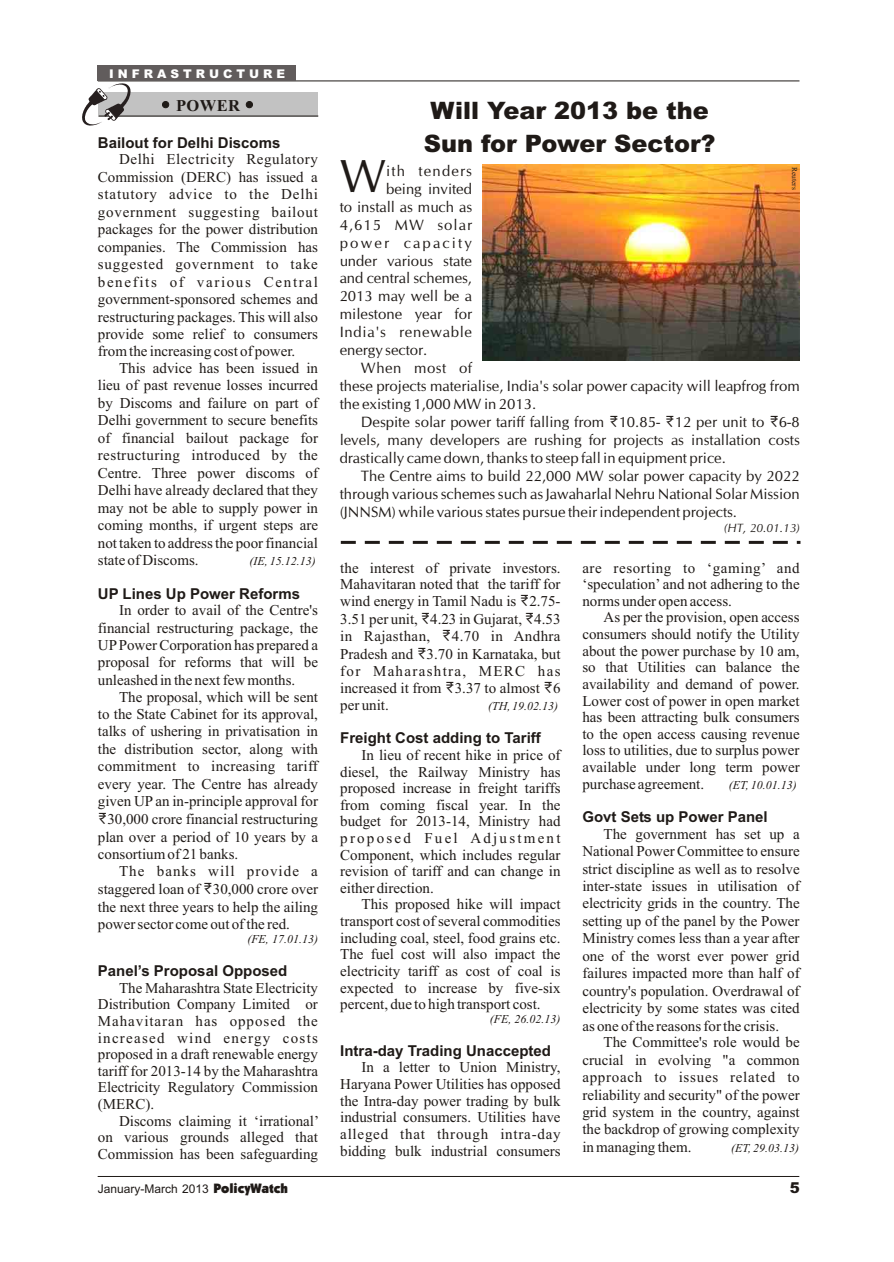
<style>
.page{position:relative;width:894px;height:1262px;background:#fff}
.page>*{position:absolute;margin:0;border:0;box-sizing:border-box;transform-origin:0 0}
.t1{font:46.65px "CG Omega";color:#1f1a17}
.t2{font:900 24px/33.9px "Arial";color:#1f1a17}
.t3{font:700 16.5px "Times New Roman";letter-spacing:.025em;color:#1f1a17}
.t4{font:15px/17.4px "Times New Roman";color:#1f1a17;text-align:justify}
.t5{font:15px "CG Omega";color:#1f1a17}
.t6{font:700 15px "Arial";color:#1f1a17}
.t7{font:15px "CG Omega";letter-spacing:.05em;color:#1f1a17}
.t8{font:15px "CG Omega";letter-spacing:.145em;color:#1f1a17}
.t9{font:15px "CG Omega";letter-spacing:.07em;color:#1f1a17}
.t10{font:15px "CG Omega";letter-spacing:.08em;color:#1f1a17}
.t11{font:15px "CG Omega";letter-spacing:.03em;color:#1f1a17}
.t12{font:900 15px "Arial";color:#1f1a17}
.t13{font:italic 12px "Times New Roman";color:#1f1a17}
.t14{font:12px "Arial";color:#1f1a17}
.t15{font:900 12px "Arial";color:#fff}
.t16{font:italic 12px "CG Omega";color:#1f1a17}
.t17{font:7.5px "Times New Roman";color:#1f1a17}
.s1{font-family:"rupiforadian"}
.s2{font-family:"Kabel Ult BT";font-size:13.5px}
</style>
<div class="page">
<div style="left:99px;top:92px;width:219px;height:25px;background:#c2c2c2"></div>
<svg style="left:162px;top:101px;width:7px;height:7px"></svg>
<svg style="left:246px;top:101px;width:7px;height:7px"></svg>
<hr style="left:99px;top:116px;width:219px;height:1px;background:#1f1a17">
<hr style="left:98px;top:1176px;width:701px;height:1px;background:#1f1a17">
<hr style="left:98px;top:81px;width:701px;height:1px;background:#1f1a17">
<div style="left:98px;top:66px;width:198px;height:15px;background:#615c5c"></div>
<svg style="left:82px;top:83px;width:49px;height:43px"></svg>
<svg style="left:340px;top:540px;width:461px;height:4px"></svg>
<img style="left:483px;top:165px;width:316px;height:195px">
<p class="t15" style="left:109px;top:69px;width:178px">I N F R A S T R U C T U R E</p>
<p class="t3" style="left:176px;top:100px;width:65px">POWER</p>
<p class="t6" style="left:98px;top:137px;width:184px">Bailout for Delhi Discoms</p>
<p class="t4" style="left:98px;top:152px;width:222px;text-indent:21px">Delhi Electricity Regulatory Commission (DERC) has issued a statutory advice to the Delhi government suggesting bailout packages for the power distribution companies. The Commission has suggested government to take benefits of various Central government-sponsored schemes and restructuring packages. This will also provide some relief to consumers from the increasing cost of power.</p>
<p class="t4" style="left:98px;top:361px;width:222px;text-indent:21px">This advice has been issued in lieu of past revenue losses incurred by Discoms and failure on part of Delhi government to secure benefits of financial bailout package for restructuring introduced by the Centre. Three power discoms of Delhi have already declared that they may not be able to supply power in coming months, if urgent steps are not taken to address the poor financial state of Discoms.</p>
<p class="t13" style="left:250px;top:556px;width:68px">(IE, 15.12.13)</p>
<p class="t6" style="left:98px;top:587px;width:204px">UP Lines Up Power Reforms</p>
<p class="t4" style="left:98px;top:603px;width:222px;text-indent:21px">In order to avail of the Centre's financial restructuring package, the UP Power Corporation has prepared a proposal for reforms that will be unleashed in the next few months.</p>
<p class="t4" style="left:98px;top:689px;width:222px;text-indent:21px">The proposal, which will be sent to the State Cabinet for its approval, talks of ushering in privatisation in the distribution sector, along with commitment to increasing tariff every year. The Centre has already given UP an in-principle approval for <span class="s1">M</span>30,000 crore financial restructuring plan over a period of 10 years by a consortium of 21 banks.</p>
<p class="t4" style="left:98px;top:863px;width:222px;text-indent:21px">The banks will provide a staggered loan of <span class="s1">M</span>30,000 crore over the next three years to help the ailing power sector come out of the red.</p>
<p class="t13" style="left:247px;top:935px;width:72px">(FE, 17.01.13)</p>
<p class="t6" style="left:98px;top:965px;width:191px">Panel’s Proposal Opposed</p>
<p class="t4" style="left:98px;top:980px;width:222px;line-height:16.6px;text-indent:21px">The Maharashtra State Electricity Distribution Company Limited or Mahavitaran has opposed the increased wind energy costs proposed in a draft renewable energy tariff for 2013-14 by the Maharashtra Electricity Regulatory Commission (MERC).</p>
<p class="t4" style="left:98px;top:1113px;width:223px;line-height:16.6px;text-indent:21px">Discoms claiming it ‘irrational’ on various grounds alleged that Commission has been safeguarding</p>
<h2 class="t2" style="left:424px;top:96px;width:293px">Will Year 2013 be the<br>Sun for Power Sector?</h2>
<h1 class="t1" style="left:340px;top:157px;width:48px">W</h1>
<p class="t10" style="left:386px;top:165px;width:88px">ith tenders</p>
<p class="t17" style="left:797px;top:167px;width:24px;rotate:90deg">Reuters</p>
<p class="t5" style="left:386px;top:183px;width:88px">being invited</p>
<p class="t5" style="left:340px;top:200px;width:134px">to install as much as</p>
<p class="t9" style="left:340px;top:218px;width:134px">4,615 MW solar</p>
<p class="t8" style="left:340px;top:236px;width:134px">power capacity</p>
<p class="t5" style="left:340px;top:254px;width:134px">under various state</p>
<p class="t5" style="left:340px;top:272px;width:134px">and central schemes,</p>
<p class="t5" style="left:340px;top:290px;width:134px">2013 may well be a</p>
<p class="t5" style="left:340px;top:308px;width:134px">milestone year for</p>
<p class="t7" style="left:340px;top:326px;width:134px">India's renewable</p>
<p class="t5" style="left:340px;top:344px;width:89px">energy sector.</p>
<p class="t11" style="left:361px;top:362px;width:113px">When most of</p>
<p class="t5" style="left:340px;top:380px;width:462px">these projects materialise, India's solar power capacity will leapfrog from</p>
<p class="t5" style="left:340px;top:398px;width:198px">the existing 1,000 MW in 2013.</p>
<p class="t5" style="left:361px;top:416px;width:440px">Despite solar power tariff falling from <span class="s1">M</span>10.85- <span class="s1">M</span>12 per unit to <span class="s1">M</span>6-8</p>
<p class="t5" style="left:340px;top:434px;width:462px">levels, many developers are rushing for projects as installation costs</p>
<p class="t5" style="left:340px;top:452px;width:388px">drastically came down, thanks to steep fall in equipment price.</p>
<p class="t5" style="left:361px;top:470px;width:440px">The Centre aims to build 22,000 MW solar power capacity by 2022</p>
<p class="t5" style="left:340px;top:487px;width:462px">through various schemes such as Jawaharlal Nehru National Solar Mission</p>
<p class="t5" style="left:340px;top:505px;width:399px">(JNNSM) while various states pursue their independent projects.</p>
<p class="t16" style="left:724px;top:523px;width:77px">(HT, 20.01.13)</p>
<p class="t4" style="left:340px;top:560px;width:222px">the interest of private investors.<br>Mahavitaran noted that the tariff for wind energy in Tamil Nadu is <span class="s1">M</span>2.75- 3.51 per unit, <span class="s1">M</span>4.23 in Gujarat, <span class="s1">M</span>4.53 in Rajasthan, <span class="s1">M</span>4.70 in Andhra Pradesh and <span class="s1">M</span>3.70 in Karnataka, but for Maharashtra, MERC has increased it from <span class="s1">M</span>3.37 to almost <span class="s1">M</span>6 per unit.</p>
<p class="t13" style="left:488px;top:701px;width:72px">(TH, 19.02.13)</p>
<p class="t6" style="left:340px;top:732px;width:202px">Freight Cost adding to Tariff</p>
<p class="t4" style="left:340px;top:748px;width:222px;line-height:16.6px;text-indent:21px">In lieu of recent hike in price of diesel, the Railway Ministry has proposed increase in freight tariffs from coming fiscal year. In the budget for 2013-14, Ministry had proposed Fuel Adjustment Component, which includes regular revision of tariff and can change in either direction.</p>
<p class="t4" style="left:340px;top:897px;width:222px;line-height:16.6px;text-indent:21px">This proposed hike will impact transport cost of several commodities including coal, steel, food grains etc.<br>The fuel cost will also impact the electricity tariff as cost of coal is expected to increase by five-six percent, due to high transport cost.</p>
<p class="t13" style="left:490px;top:1014px;width:72px">(FE, 26.02.13)</p>
<p class="t6" style="left:340px;top:1045px;width:212px">Intra-day Trading Unaccepted</p>
<p class="t4" style="left:340px;top:1060px;width:222px;line-height:16.6px;text-indent:21px">In a letter to Union Ministry, Haryana Power Utilities has opposed the Intra-day power trading by bulk industrial consumers. Utilities have alleged that through intra-day bidding bulk industrial consumers</p>
<p class="t4" style="left:582px;top:560px;width:219px;line-height:16.6px">are resorting to ‘gaming’ and ‘speculation’ and not adhering to the norms under open access.</p>
<p class="t4" style="left:582px;top:610px;width:219px;line-height:16.6px;text-indent:21px">As per the provision, open access consumers should notify the Utility about the power purchase by 10 am, so that Utilities can balance the availability and demand of power.<br>Lower cost of power in open market has been attracting bulk consumers to the open access causing revenue loss to utilities, due to surplus power available under long term power purchase agreement.</p>
<p class="t13" style="left:729px;top:780px;width:69px">(ET, 10.01.13)</p>
<p class="t6" style="left:582px;top:811px;width:187px">Govt Sets up Power Panel</p>
<p class="t4" style="left:582px;top:826px;width:219px;text-indent:21px">The government has set up a National Power Committee to ensure strict discipline as well as to resolve inter-state issues in utilisation of electricity grids in the country. The setting up of the panel by the Power Ministry comes less than a year after one of the worst ever power grid failures impacted more than half of country's population. Overdrawal of electricity by some states was cited as one of the reasons for the crisis.</p>
<p class="t4" style="left:582px;top:1034px;width:219px;text-indent:21px">The Committee's role would be crucial in evolving "a common approach to issues related to reliability and security" of the power grid system in the country, against the backdrop of growing complexity in managing them.</p>
<p class="t13" style="left:731px;top:1143px;width:69px">(ET, 29.03.13)</p>
<p class="t14" style="left:98px;top:1184px;width:192px">January-March 2013 <span class="s2">PolicyWatch</span></p>
<p class="t12" style="left:790px;top:1182px;width:12px">5</p>
</div>
